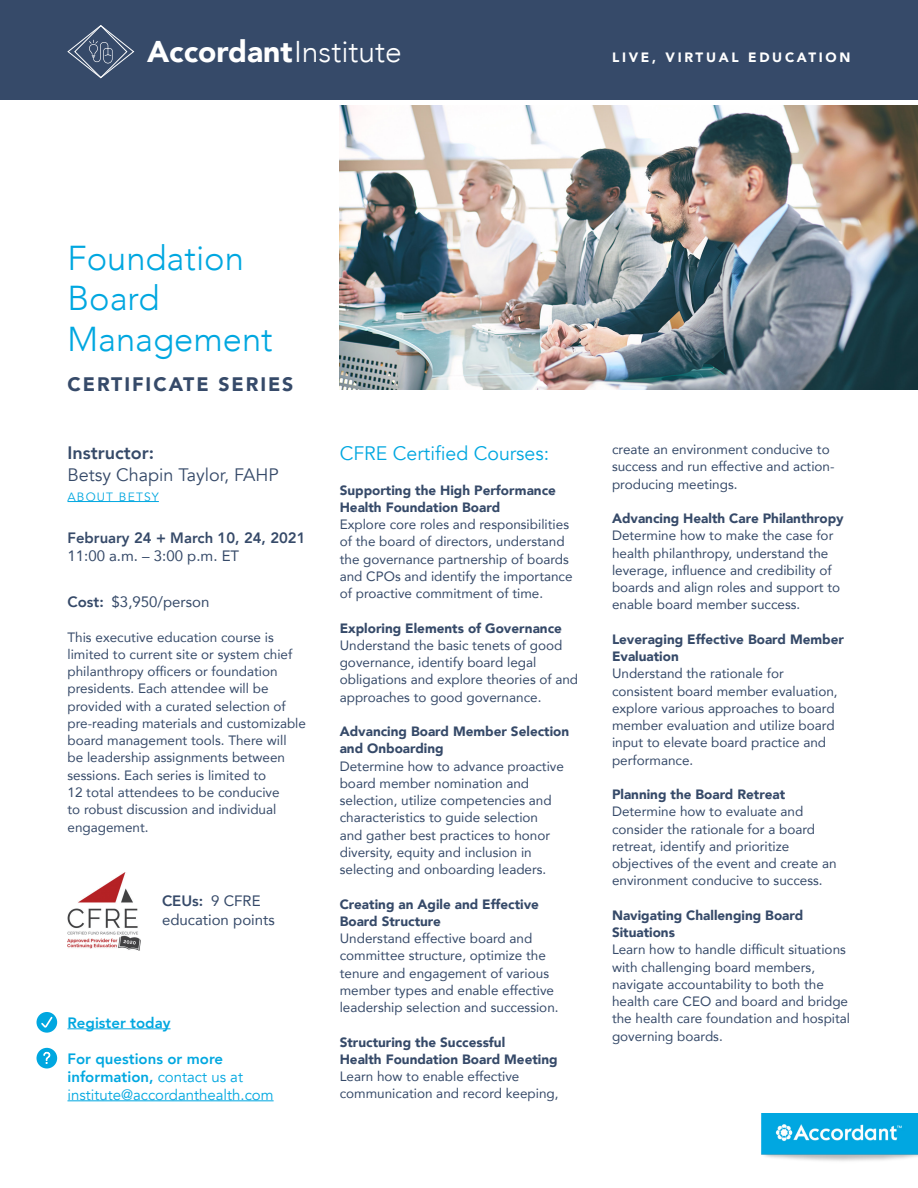
<style>
.page{position:relative;width:918px;height:1188px;background:#fff}
.page>*{position:absolute;margin:0;border:0;box-sizing:border-box;transform-origin:0 0}
.Section_Title{font:300 34.5px/40.5px "Avenir";color:#00a7e0}
.Cover_Title{font:900 30px "Avenir";color:#fff}
.Course_Subtitle{font:19.5px "Avenir";color:#00a7e0}
.Section_Title-2{font:900 19.5px "Avenir";letter-spacing:.1em;color:#364a69}
.Course_Info{font:18px/22.5px "Avenir";color:#364a69}
.Standard_Body_Copy{font:15px/18px "Avenir";color:#00a7e0}
.Standard_Body_Copy-2{font:800 15px/18px "Avenir";color:#364a69}
.Standard_Body_Copy-3{font:15px/19.5px "Avenir";color:#364a69}
.Standard_Body_Copy-4{font:800 15px "Avenir";color:#00a7e0}
.Standard_Body_Copy-5{font:13.5px/17.2px "Avenir";color:#364a69}
.Standard_Body_Copy-6{font:900 13.5px/17.2px "Avenir";color:#364a69}
.t1{font:900 13.5px "Avenir";letter-spacing:.2em;color:#fff}
.Course_Info-2{font:12px "Avenir";letter-spacing:.1em;color:#00a7e0}
.s1{font-weight:300}
.s2{font-weight:800}
.s3{font-weight:400}
</style>
<div class="page">
<img style="left:761px;top:1114px;width:157px;height:47px">
<img style="left:340px;top:105px;width:578px;height:285px">
<div style="left:0;top:0;width:918px;height:100px;background:#364a69"></div>
<svg style="left:67px;top:25px;width:68px;height:54px"></svg>
<hr style="left:68px;top:501px;width:91px;height:1px;background:#00a7e0">
<hr style="left:68px;top:1028px;width:103px;height:1px;background:#00a7e0">
<hr style="left:68px;top:1100px;width:206px;height:1px;background:#00a7e0">
<div style="left:37px;top:1048px;width:20px;height:21px;background:#00a7e0;border-radius:50%"></div>
<svg style="left:43px;top:1051px;width:8px;height:18px"></svg>
<div style="left:37px;top:1012px;width:20px;height:21px;background:#00a7e0;border-radius:50%"></div>
<svg style="left:41px;top:1016px;width:12px;height:12px"></svg>
<img style="left:68px;top:873px;width:73px;height:78px">
<p class="Cover_Title" style="left:147px;top:26px;width:256px">Accordant<span class="s1">Institute</span></p>
<p class="t1" style="left:612px;top:46px;width:240px">LIVE, VIRTUAL EDUCATION</p>
<p class="Section_Title" style="left:68px;top:238px;width:207px">Foundation<br>Board<br>Management</p>
<p class="Section_Title-2" style="left:68px;top:368px;width:228px">CERTIFICATE SERIES</p>
<p class="Course_Info" style="left:68px;top:442px;width:213px"><span class="s2">Instructor:<br></span>Betsy Chapin Taylor, FAHP</p>
<p class="Course_Info-2" style="left:68px;top:489px;width:93px">ABOUT BETSY</p>
<p class="Standard_Body_Copy-2" style="left:68px;top:529px;width:240px">February 24 + March 10, 24, 2021<br><span class="s3">11:00 a.m. – 3:00 p.m. ET</span></p>
<p class="Standard_Body_Copy-3" style="left:68px;top:592px;width:144px"><span class="s2">Cost:</span> $3,950/person</p>
<p class="Standard_Body_Copy-5" style="left:68px;top:628px;width:240px">This executive education course is limited to current site or system chief philanthropy officers or foundation presidents. Each attendee will be provided with a curated selection of pre-reading materials and customizable board management tools. There will<br>be leadership assignments between sessions. Each series is limited to<br>12 total attendees to be conducive<br>to robust discussion and individual engagement.</p>
<p class="Standard_Body_Copy-3" style="left:162px;top:890px;width:114px"><span class="s2">CEUs:</span> 9 CFRE education points</p>
<p class="Standard_Body_Copy-4" style="left:68px;top:1011px;width:105px">Register today</p>
<p class="Standard_Body_Copy" style="left:68px;top:1050px;width:208px"><span class="s2">For questions or more information,</span> contact us at institute@accordanthealth.com</p>
<p class="Course_Subtitle" style="left:340px;top:442px;width:211px">CFRE Certified Courses:</p>
<p class="Standard_Body_Copy-6" style="left:340px;top:481px;width:218px">Supporting the High Performance<br>Health Foundation Board</p>
<p class="Standard_Body_Copy-5" style="left:340px;top:515px;width:234px">Explore core roles and responsibilities of the board of directors, understand the governance partnership of boards and CPOs and identify the importance of proactive commitment of time.</p>
<p class="Standard_Body_Copy-6" style="left:340px;top:619px;width:224px">Exploring Elements of Governance</p>
<p class="Standard_Body_Copy-5" style="left:340px;top:636px;width:240px">Understand the basic tenets of good governance, identify board legal obligations and explore theories of and approaches to good governance.</p>
<p class="Standard_Body_Copy-6" style="left:340px;top:722px;width:231px">Advancing Board Member Selection and Onboarding</p>
<p class="Standard_Body_Copy-5" style="left:340px;top:757px;width:226px">Determine how to advance proactive board member nomination and selection, utilize competencies and characteristics to guide selection and gather best practices to honor diversity, equity and inclusion in selecting and onboarding leaders.</p>
<p class="Standard_Body_Copy-6" style="left:340px;top:895px;width:201px">Creating an Agile and Effective<br>Board Structure</p>
<p class="Standard_Body_Copy-5" style="left:340px;top:929px;width:220px">Understand effective board and committee structure, optimize the tenure and engagement of various member types and enable effective leadership selection and succession.</p>
<p class="Standard_Body_Copy-6" style="left:340px;top:1033px;width:219px">Structuring the Successful<br>Health Foundation Board Meeting</p>
<p class="Standard_Body_Copy-5" style="left:340px;top:1067px;width:220px">Learn how to enable effective communication and record keeping,</p>
<p class="Standard_Body_Copy-5" style="left:612px;top:440px;width:224px">create an environment conducive to success and run effective and action&shy;producing meetings.</p>
<p class="Standard_Body_Copy-6" style="left:612px;top:509px;width:233px">Advancing Health Care Philanthropy</p>
<p class="Standard_Body_Copy-5" style="left:612px;top:527px;width:230px">Determine how to make the case for health philanthropy, understand the leverage, influence and credibility of boards and align roles and support to enable board member success.</p>
<p class="Standard_Body_Copy-6" style="left:612px;top:630px;width:233px">Leveraging Effective Board Member<br>Evaluation</p>
<p class="Standard_Body_Copy-5" style="left:612px;top:665px;width:227px">Understand the rationale for consistent board member evaluation, explore various approaches to board member evaluation and utilize board input to elevate board practice and performance.</p>
<p class="Standard_Body_Copy-6" style="left:612px;top:785px;width:175px">Planning the Board Retreat</p>
<p class="Standard_Body_Copy-5" style="left:612px;top:803px;width:226px">Determine how to evaluate and consider the rationale for a board retreat, identify and prioritize objectives of the event and create an environment conducive to success.</p>
<p class="Standard_Body_Copy-6" style="left:612px;top:906px;width:193px">Navigating Challenging Board<br>Situations</p>
<p class="Standard_Body_Copy-5" style="left:612px;top:941px;width:240px">Learn how to handle difficult situations with challenging board members, navigate accountability to both the health care CEO and board and bridge the health care foundation and hospital governing boards.</p>
</div>
